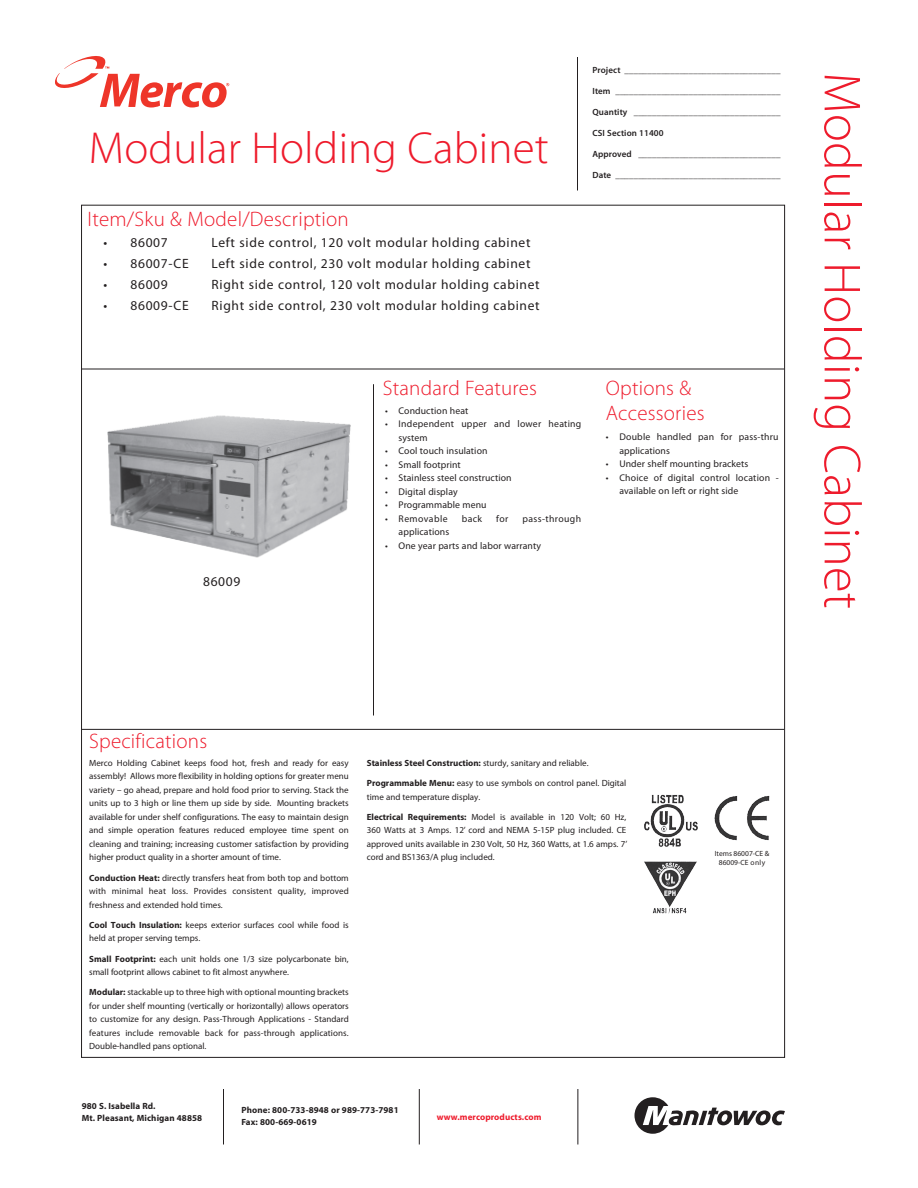
<style>
.page{position:relative;width:918px;height:1188px;background:#fff}
.page>*{position:absolute;margin:0;border:0;box-sizing:border-box;transform-origin:0 0}
.t1{font:300 52.5px "Myriad Pro";letter-spacing:.005em;color:#ee1b2c}
.t2{font:300 45px "Myriad Pro";letter-spacing:.005em;color:#ee1b2c}
.t3{font:300 21px/25.5px "Myriad Pro";letter-spacing:.01em;color:#ee1b2c}
.t4{font:13.5px "Myriad Pro";letter-spacing:.05em;color:#231f20}
.t5{font:9.75px/13.5px "Myriad Pro";letter-spacing:.01em;color:#231f20}
.t6{font:9.75px "Myriad Pro";letter-spacing:.04em;color:#231f20}
.t7{font:9px/13.5px "Myriad Pro";color:#231f20;text-align:justify}
.t8{font:600 9px "Myriad Pro";letter-spacing:.01em;color:#231f20}
.t9{font:700 9px/12px "Myriad Pro";letter-spacing:.01em;color:#231f20}
.t10{font:700 9px "Myriad Pro";letter-spacing:.01em;color:#ee1b2c}
.t11{font:7.5px/9px "Myriad Pro";color:#231f20;text-align:center}
.s1{font-weight:700}
.s2{font-weight:400}
</style>
<div class="page">
<hr style="left:81px;top:369px;width:703px;height:1px;background:#231f20">
<hr style="left:82px;top:729px;width:702px;height:1px;background:#231f20">
<hr style="left:373px;top:384px;width:1px;height:331px;background:#231f20">
<hr style="left:577px;top:57px;width:1px;height:133px;background:#231f20">
<hr style="left:223px;top:1089px;width:1px;height:55px;background:#231f20">
<hr style="left:419px;top:1089px;width:1px;height:55px;background:#231f20">
<hr style="left:578px;top:1089px;width:1px;height:55px;background:#231f20">
<svg style="left:634px;top:1097px;width:151px;height:37px"></svg>
<svg style="left:55px;top:56px;width:174px;height:52px"></svg>
<img style="left:107px;top:415px;width:244px;height:143px">
<img style="left:644px;top:794px;width:54px;height:53px">
<img style="left:644px;top:861px;width:53px;height:53px">
<img style="left:714px;top:795px;width:56px;height:46px">
<h2 class="t2" style="left:89px;top:121px;width:461px">Modular Holding Cabinet</h2>
<h3 class="t3" style="left:87px;top:206px;width:263px">Item/Sku &amp; Model/Description</h3>
<h3 class="t4" style="left:104px;top:234px;width:66px">• 86007</h3>
<h3 class="t4" style="left:212px;top:234px;width:321px">Left side control, 120 volt modular holding cabinet</h3>
<h3 class="t4" style="left:104px;top:255px;width:87px">• 86007-CE</h3>
<h3 class="t4" style="left:212px;top:255px;width:321px">Left side control, 230 volt modular holding cabinet</h3>
<h3 class="t4" style="left:104px;top:276px;width:66px">• 86009</h3>
<h3 class="t4" style="left:212px;top:276px;width:330px">Right side control, 120 volt modular holding cabinet</h3>
<h3 class="t4" style="left:104px;top:297px;width:87px">• 86009-CE</h3>
<h3 class="t4" style="left:212px;top:297px;width:330px">Right side control, 230 volt modular holding cabinet</h3>
<p class="t8" style="left:592px;top:65px;width:190px">Project __________________________________</p>
<p class="t8" style="left:592px;top:86px;width:190px">Item ____________________________________</p>
<p class="t8" style="left:592px;top:107px;width:190px">Quantity ________________________________</p>
<p class="t8" style="left:592px;top:128px;width:73px">CSI Section 11400</p>
<p class="t8" style="left:592px;top:149px;width:190px">Approved _______________________________</p>
<p class="t8" style="left:592px;top:170px;width:190px">Date ____________________________________</p>
<h3 class="t4" style="left:203px;top:573px;width:39px">86009</h3>
<h3 class="t3" style="left:383px;top:375px;width:156px">Standard Features</h3>
<h3 class="t3" style="left:606px;top:375px;width:100px">Options &amp;<br>Accessories</h3>
<p class="t5" style="left:385px;top:404px;width:85px">• Conduction heat</p>
<p class="t5" style="left:399px;top:417px;width:184px;text-indent:-14px">• Independent upper and lower heating system</p>
<p class="t5" style="left:385px;top:444px;width:104px">• Cool touch insulation</p>
<p class="t5" style="left:385px;top:458px;width:77px">• Small footprint</p>
<p class="t5" style="left:385px;top:471px;width:128px">• Stainless steel construction</p>
<p class="t5" style="left:385px;top:485px;width:74px">• Digital display</p>
<p class="t5" style="left:385px;top:498px;width:103px">• Programmable menu</p>
<p class="t6" style="left:385px;top:513px;width:64px">• Removable</p>
<p class="t5" style="left:462px;top:512px;width:22px">back</p>
<p class="t5" style="left:496px;top:512px;width:14px">for</p>
<p class="t6" style="left:522px;top:513px;width:60px">pass-through</p>
<p class="t5" style="left:399px;top:525px;width:52px">applications</p>
<p class="t5" style="left:385px;top:539px;width:157px">• One year parts and labor warranty</p>
<p class="t5" style="left:619px;top:430px;width:161px;text-indent:-14px">• Double handled pan for pass-thru applications</p>
<p class="t5" style="left:606px;top:457px;width:144px">• Under shelf mounting brackets</p>
<p class="t5" style="left:619px;top:471px;width:161px;text-indent:-14px">• Choice of digital control location - available on left or right side</p>
<h1 class="t1" style="left:874px;top:72px;width:538px;rotate:90deg">Modular Holding Cabinet</h1>
<h3 class="t3" style="left:89px;top:728px;width:119px">Specifications</h3>
<p class="t7" style="left:89px;top:756px;width:261px">Merco Holding Cabinet keeps food hot, fresh and ready for easy assembly! Allows more flexibility in holding options for greater menu variety – go ahead, prepare and hold food prior to serving. Stack the units up to 3 high or line them up side by side. Mounting brackets available for under shelf configurations. The easy to maintain design and simple operation features reduced employee time spent on cleaning and training; increasing customer satisfaction by providing higher product quality in a shorter amount of time.</p>
<p class="t7" style="left:89px;top:871px;width:261px"><span class="s1">Conduction Heat:</span> directly transfers heat from both top and bottom with minimal heat loss. Provides consistent quality, improved freshness and extended hold times.</p>
<p class="t7" style="left:89px;top:918px;width:261px"><span class="s1">Cool Touch Insulation:</span> keeps exterior surfaces cool while food is held at proper serving temps.</p>
<p class="t7" style="left:89px;top:952px;width:261px"><span class="s1">Small Footprint:</span> each unit holds one 1/3 size polycarbonate bin, small footprint allows cabinet to fit almost anywhere.</p>
<p class="t7" style="left:89px;top:986px;width:261px"><span class="s1">Modular:</span> stackable up to three high with optional mounting brackets for under shelf mounting (vertically or horizontally) allows operators to customize for any design. Pass-Through Applications - Standard features include removable back for pass-through applications.<br>Double-handled pans optional.</p>
<p class="t9" style="left:367px;top:757px;width:223px">Stainless Steel Construction: <span class="s2">sturdy, sanitary and reliable.</span></p>
<p class="t7" style="left:367px;top:776px;width:261px"><span class="s1">Programmable Menu:</span> easy to use symbols on control panel. Digital time and temperature display.</p>
<p class="t7" style="left:367px;top:810px;width:262px"><span class="s1">Electrical Requirements:</span> Model is available in 120 Volt; 60 Hz, 360 Watts at 3 Amps. 12’ cord and NEMA 5-15P plug included. CE approved units available in 230 Volt, 50 Hz, 360 Watts, at 1.6 amps. 7’ cord and BS1363/A plug included.</p>
<p class="t9" style="left:82px;top:1100px;width:122px">980 S. Isabella Rd.<br>Mt. Pleasant, Michigan 48858</p>
<p class="t9" style="left:242px;top:1104px;width:159px">Phone: 800-733-8948 or 989-773-7981<br>Fax: 800-669-0619</p>
<p class="t10" style="left:437px;top:1111px;width:106px">www.mercoproducts.com</p>
<p class="t11" style="left:715px;top:849px;width:56px">Items 86007-CE &amp;<br>86009-CE only</p>
</div>
